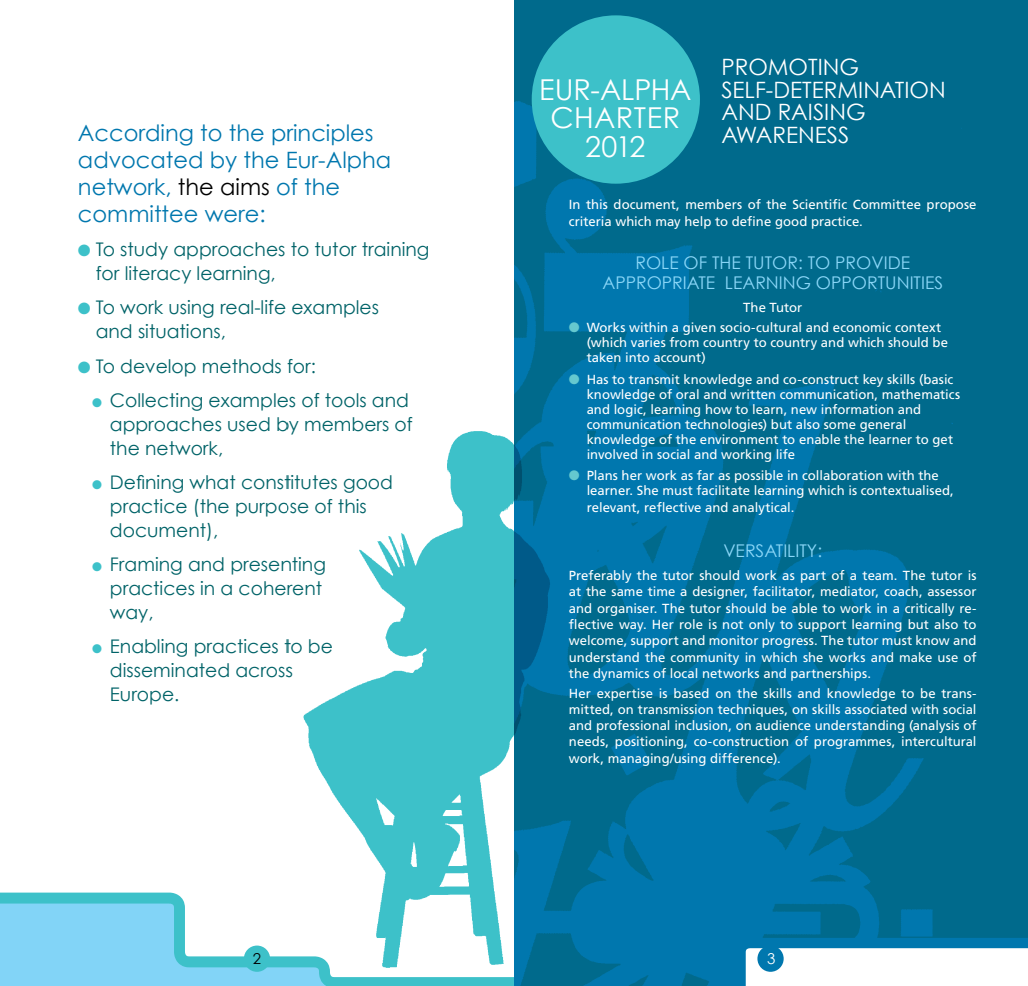
<style>
.page{position:relative;width:1028px;height:986px;background:#fff}
.page>*{position:absolute;margin:0;border:0;box-sizing:border-box;transform-origin:0 0}
.t1{font:28.75px/28.8px "Century Gothic";color:#fff}
.t2{font:22.5px/27px "Century Gothic";color:#0077ae}
.t3{font:22.5px/22.5px "Century Gothic";color:#fff}
.t4{font:18.75px/23.8px "Century Gothic";color:#006368}
.t5{font:17.5px "Century Gothic";color:#8bd7f8}
.t6{font:15px "Century Gothic";color:#000}
.t7{font:15px "Century Gothic";color:#fff}
.t8{font:13.12px/16.2px "Frutiger LT Std";color:#fff}
.s1{color:#000}
.s2{color:#3dc1c9}
.s3{color:#65c8cf}
</style>
<div class="page">
<div style="left:514px;top:0;width:514px;height:985px;background:#006a8c"></div>
<img style="left:514px;top:20px;width:448px;height:965px">
<svg style="left:734px;top:937px;width:294px;height:48px;background:#b9d9e8"></svg>
<img style="left:303px;top:409px;width:259px;height:574px">
<svg style="left:0;top:892px;width:514px;height:93px"></svg>
<div style="left:244px;top:945px;width:26px;height:26px;background:#3dc1c9;border-radius:50%"></div>
<div style="left:531px;top:15px;width:169px;height:169px;background:#3dc1c9;border-radius:50%"></div>
<svg style="left:321px;top:979px;width:193px;height:6px"></svg>
<div style="left:757px;top:945px;width:26px;height:26px;background:#0077ae;border-radius:50%"></div>
<h2 class="t2" style="left:78px;top:119px;width:315px">According to the principles advocated by the Eur-Alpha network, <span class="s1">the aims</span> of the committee were:</h2>
<h3 class="t4" style="left:96px;top:237px;width:335px;text-indent:-18px"><span class="s2">●</span> To study approaches to tutor training for literacy learning,</h3>
<h3 class="t4" style="left:96px;top:295px;width:285px;text-indent:-18px"><span class="s2">●</span> To work using real-life examples and situations,</h3>
<h3 class="t4" style="left:78px;top:353px;width:240px"><span class="s2">●</span> To develop methods for:</h3>
<h3 class="t4" style="left:110px;top:388px;width:304px;text-indent:-18px"><span class="s2">●</span> Collecting examples of tools and approaches used by members of the network,</h3>
<h3 class="t4" style="left:110px;top:470px;width:285px;text-indent:-18px"><span class="s2">●</span> Defining what constitutes good practice (the purpose of this document),</h3>
<h3 class="t4" style="left:110px;top:552px;width:218px;text-indent:-18px"><span class="s2">●</span> Framing and presenting practices in a coherent way,</h3>
<h3 class="t4" style="left:110px;top:633px;width:224px;text-indent:-18px"><span class="s2">●</span> Enabling practices to be disseminated across<br>Europe.</h3>
<p class="t6" style="left:253px;top:948px;width:10px">2</p>
<h1 class="t1" style="left:550px;top:74px;width:121px;text-indent:-11px">Eur-Alpha<br>Charte</h1>
<h1 class="t1" style="left:663px;top:103px;width:19px">R</h1>
<h1 class="t1" style="left:585px;top:132px;width:62px">2012</h1>
<h2 class="t3" style="left:721px;top:56px;width:30px">promoting self</h2>
<h2 class="t3" style="left:766px;top:78px;width:22px">-determination</h2>
<h2 class="t3" style="left:721px;top:101px;width:18px">and</h2>
<h2 class="t3" style="left:777px;top:101px;width:14px">raising</h2>
<h2 class="t3" style="left:721px;top:123px;width:49px">awareness</h2>
<p class="t8" style="left:569px;top:196px;width:409px">In this document, members of the Scientific Committee propose criteria which may help to define good practice.</p>
<h3 class="t5" style="left:635px;top:252px;width:22px">Role</h3>
<h3 class="t5" style="left:683px;top:252px;width:39px">of the</h3>
<h3 class="t5" style="left:745px;top:252px;width:12px">tutor</h3>
<h3 class="t5" style="left:798px;top:252px;width:95px">: to provide</h3>
<h3 class="t5" style="left:602px;top:272px;width:80px">appropriate</h3>
<h3 class="t5" style="left:725px;top:272px;width:12px">learning</h3>
<h3 class="t5" style="left:816px;top:272px;width:46px">opportunities</h3>
<p class="t8" style="left:743px;top:299px;width:61px">The Tutor</p>
<p class="t8" style="left:586px;top:320px;width:363px;line-height:15px;text-indent:-18px"><span class="s3">●</span> Works within a given socio-cultural and economic context (which varies from country to country and which should be taken into account)</p>
<p class="t8" style="left:586px;top:371px;width:375px;line-height:15px;text-indent:-18px"><span class="s3">●</span> Has to transmit knowledge and co-construct key skills (basic knowledge of oral and written communication, mathematics and logic, learning how to learn, new information and communication technologies) but also some general knowledge of the environment to enable the learner to get involved in social and working life</p>
<p class="t8" style="left:586px;top:468px;width:369px;line-height:15px;text-indent:-18px"><span class="s3">●</span> Plans her work as far as possible in collaboration with the learner. She must facilitate learning which is contextualised,</p>
<p class="t8" style="left:586px;top:499px;width:209px">relevant, reflective and analytical.</p>
<h3 class="t5" style="left:723px;top:539px;width:10px">Versatility</h3>
<h3 class="t5" style="left:817px;top:539px;width:6px">:</h3>
<p class="t8" style="left:569px;top:567px;width:409px;text-align:justify">Preferably the tutor should work as part of a team. The tutor is at the same time a designer, facilitator, mediator, coach, assessor and organiser. The tutor should be able to work in a critically re&shy;flective way. Her role is not only to support learning but also to welcome, support and monitor progress. The tutor must know and understand the community in which she works and make use of the dynamics of local networks and partnerships.</p>
<p class="t8" style="left:569px;top:684px;width:409px;text-align:justify">Her expertise is based on the skills and knowledge to be trans&shy;mitted, on transmission techniques, on skills associated with social and professional inclusion, on audience understanding (analysis of needs, positioning, co-construction of programmes, intercultural work, managing/using difference).</p>
<p class="t7" style="left:767px;top:948px;width:10px">3</p>
</div>
